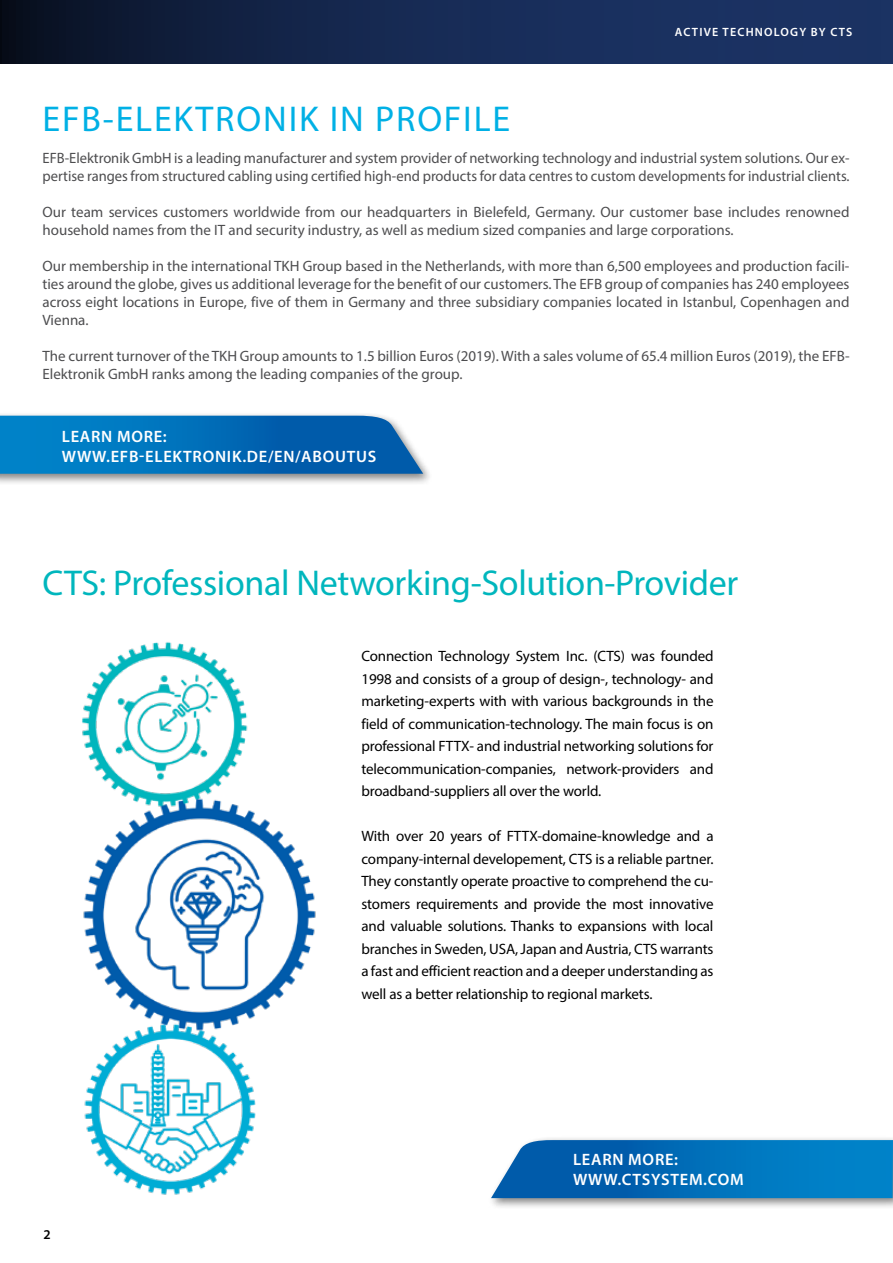
<style>
.page{position:relative;width:893px;height:1263px;background:#fff}
.page>*{position:absolute;margin:0;border:0;box-sizing:border-box;transform-origin:0 0}
.t1{font:36px "Myriad Pro";letter-spacing:-.01em;color:#00b6bd}
.t2{font:36px "Myriad Pro";letter-spacing:.05em;color:#00b0e5}
.t3{font:600 16.5px/19.8px "Myriad Pro";letter-spacing:.045em;color:#fff}
.t4{font:15px/18px "Myriad Pro";color:#4d4d4f}
.t5{font:15px/22.5px "Myriad Pro";letter-spacing:-.01em;color:#000;text-align:justify}
.t6{font:600 13.5px "Myriad Pro";color:#000}
.t7{font:600 12px "Myriad Pro";letter-spacing:.1em;color:#fff}
</style>
<div class="page">
<div style="left:0;top:411px;width:434px;height:75px;background:#000;opacity:.5"></div>
<svg style="left:0;top:416px;width:423px;height:58px;background:#0a72ba"></svg>
<div style="left:487px;top:1135px;width:406px;height:75px;background:#000;opacity:.5"></div>
<svg style="left:491px;top:1140px;width:402px;height:58px;background:#0b74bb"></svg>
<svg style="left:0;top:0;width:893px;height:64px;background:#15274e"></svg>
<img style="left:82px;top:642px;width:234px;height:553px">
<h1 class="t2" style="left:43px;top:96px;width:469px">EFB-ELEKTRONIK IN PROFILE</h1>
<p class="t7" style="left:675px;top:24px;width:179px">ACTIVE TECHNOLOGY BY CTS</p>
<p class="t4" style="left:43px;top:149px;width:809px">EFB-Elektronik GmbH is a leading manufacturer and system provider of networking technology and industrial system solutions. Our ex&shy;pertise ranges from structured cabling using certified high-end products for data centres to custom developments for industrial clients.</p>
<p class="t4" style="left:43px;top:203px;width:808px">Our team services customers worldwide from our headquarters in Bielefeld, Germany. Our customer base includes renowned household names from the IT and security industry, as well as medium sized companies and large corporations.</p>
<p class="t4" style="left:43px;top:257px;width:808px;text-align:justify">Our membership in the international TKH Group based in the Netherlands, with more than 6,500 employees and production facili&shy;ties around the globe, gives us additional leverage for the benefit of our customers. The EFB group of companies has 240 employees across eight locations in Europe, five of them in Germany and three subsidiary companies located in Istanbul, Copenhagen and Vienna.</p>
<p class="t4" style="left:43px;top:347px;width:809px">The current turnover of the TKH Group amounts to 1.5 billion Euros (2019). With a sales volume of 65.4 million Euros (2019), the EFB-<br>Elektronik GmbH ranks among the leading companies of the group.</p>
<p class="t3" style="left:62px;top:426px;width:316px">LEARN MORE:<br>WWW.EFB-ELEKTRONIK.DE/EN/ABOUTUS</p>
<h1 class="t1" style="left:43px;top:560px;width:697px">CTS: Professional Networking-Solution-Provider</h1>
<p class="t5" style="left:361px;top:645px;width:354px">Connection Technology System Inc. (CTS) was founded 1998 and consists of a group of design-, technology- and marketing-experts with with various backgrounds in the field of communication-technology. The main focus is on professional FTTX- and industrial networking solutions for telecommunication-companies, network-providers and broadband-suppliers all over the world.</p>
<p class="t5" style="left:361px;top:825px;width:354px">With over 20 years of FTTX-domaine-knowledge and a company-internal developement, CTS is a reliable partner.<br>They constantly operate proactive to comprehend the cu&shy;stomers requirements and provide the most innovative and valuable solutions. Thanks to expansions with local branches in Sweden, USA, Japan and Austria, CTS warrants a fast and efficient reaction and a deeper understanding as well as a better relationship to regional markets.</p>
<p class="t6" style="left:43px;top:1226px;width:9px">2</p>
<p class="t3" style="left:573px;top:1149px;width:172px">LEARN MORE:<br>WWW.CTSYSTEM.COM</p>
</div>
